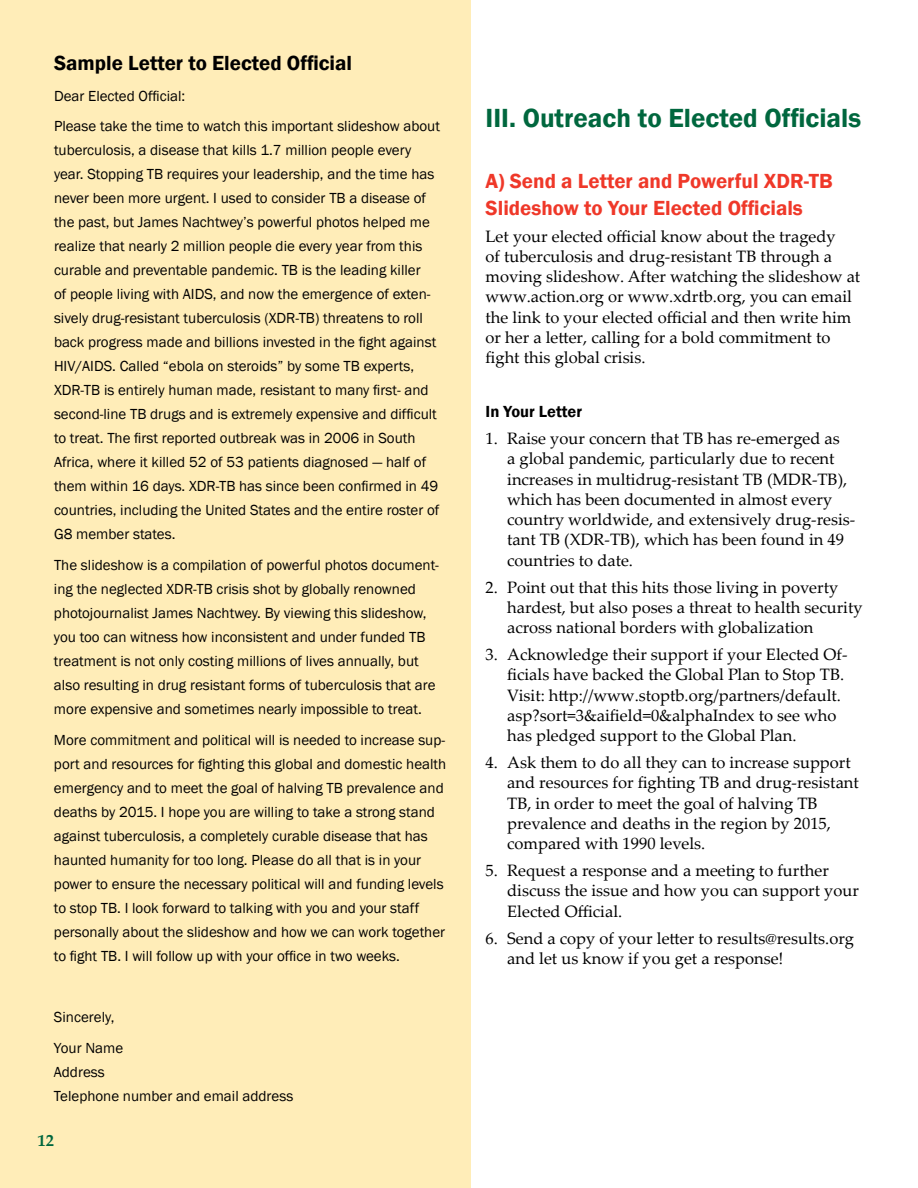
<style>
.page{position:relative;width:918px;height:1188px;background:#fff}
.page>*{position:absolute;margin:0;border:0;box-sizing:border-box;transform-origin:0 0}
.t1{font:600 27px "Franklin Gothic";color:#00673e}
.t2{font:600 21px/27px "Franklin Gothic";color:#ef3829}
.t3{font:600 21px "Franklin Gothic";color:#000}
.t4{font:16.5px/20.2px "Palatino Linotype";color:#000}
.t5{font:600 16.5px "Franklin Gothic";color:#000}
.t6{font:700 16.5px "Palatino Linotype";color:#00673e}
.t7{font:15px/24px "Franklin Gothic";color:#000}
</style>
<div class="page">
<div style="left:0;top:0;width:471px;height:1188px;background:#ffedb8"></div>
<h2 class="t3" style="left:54px;top:51px;width:300px">Sample Letter to Elected Official</h2>
<p class="t7" style="left:54px;top:80px;width:387px;line-height:30.8px">Dear Elected Official:<br>Please take the time to watch this important slideshow about</p>
<p class="t7" style="left:54px;top:138px;width:387px">tuberculosis, a disease that kills 1.7 million people every year. Stopping TB requires your leadership, and the time has never been more urgent. I used to consider TB a disease of the past, but James Nachtwey’s powerful photos helped me realize that nearly 2 million people die every year from this curable and preventable pandemic. TB is the leading killer<br>of people living with AIDS, and now the emergence of exten&shy;sively drug-resistant tuberculosis (XDR-TB) threatens to roll back progress made and billions invested in the fight against HIV/AIDS. Called “ebola on steroids” by some TB experts, XDR-TB is entirely human made, resistant to many first- and second-line TB drugs and is extremely expensive and difficult to treat. The first reported outbreak was in 2006 in South Africa, where it killed 52 of 53 patients diagnosed — half of them within 16 days. XDR-TB has since been confirmed in 49 countries, including the United States and the entire roster of G8 member states.</p>
<p class="t7" style="left:54px;top:553px;width:386px">The slideshow is a compilation of powerful photos document&shy;ing the neglected XDR-TB crisis shot by globally renowned photojournalist James Nachtwey. By viewing this slideshow, you too can witness how inconsistent and under funded TB treatment is not only costing millions of lives annually, but also resulting in drug resistant forms of tuberculosis that are more expensive and sometimes nearly impossible to treat.</p>
<p class="t7" style="left:54px;top:728px;width:394px">More commitment and political will is needed to increase sup&shy;port and resources for fighting this global and domestic health emergency and to meet the goal of halving TB prevalence and deaths by 2015. I hope you are willing to take a strong stand against tuberculosis, a completely curable disease that has haunted humanity for too long. Please do all that is in your power to ensure the necessary political will and funding levels to stop TB. I look forward to talking with you and your staff personally about the slideshow and how we can work together to fight TB. I will follow up with your office in two weeks.</p>
<p class="t7" style="left:54px;top:1002px;width:71px;line-height:30.8px">Sincerely,<br>Your Name</p>
<p class="t7" style="left:54px;top:1060px;width:241px">Address<br>Telephone number and email address</p>
<p class="t6" style="left:38px;top:1134px;width:18px">12</p>
<h1 class="t1" style="left:486px;top:102px;width:377px">III. Outreach to Elected Officials</h1>
<h2 class="t2" style="left:486px;top:167px;width:349px">A) Send a Letter and Powerful XDR-TB<br>Slideshow to Your Elected Officials</h2>
<p class="t4" style="left:486px;top:228px;width:376px">Let your elected official know about the tragedy<br>of tuberculosis and drug‑resistant TB through a moving slideshow. After watching the slideshow at www.action.org or www.xdrtb.org, you can email the link to your elected official and then write him or her a leHer, calling for a bold commitment to fight this global crisis.</p>
<p class="t5" style="left:486px;top:402px;width:98px">In Your Letter</p>
<p class="t4" style="left:507px;top:430px;width:350px;text-indent:-22px">1. Raise your concern that TB has re‑emerged as<br>a global pandemic, particularly due to recent increases in multidrug‑resistant TB (MDR‑TB), which has been documented in almost every country worldwide, and extensively drug‑resis‑ tant TB (XDR‑TB), which has been found in 49 countries to date.</p>
<p class="t4" style="left:507px;top:579px;width:357px;text-indent:-22px">2. Point out that this hits those living in poverty hardest, but also poses a threat to health security across national borders with globalization</p>
<p class="t4" style="left:507px;top:646px;width:342px;text-indent:-22px">3. Acknowledge their support if your Elected Of‑ ficials have backed the Global Plan to Stop TB.<br>Visit: hHp://www.stoptb.org/partners/default. asp?sort=3&amp;aifield=0&amp;alphaIndex to see who has pledged support to the Global Plan.</p>
<p class="t4" style="left:507px;top:754px;width:353px;text-indent:-22px">4. Ask them to do all they can to increase support and resources for fighting TB and drug‑resistant TB, in order to meet the goal of halving TB prevalence and deaths in the region by 2015, compared with 1990 levels.</p>
<p class="t4" style="left:507px;top:862px;width:353px;text-indent:-22px">5. Request a response and a meeting to further discuss the issue and how you can support your<br>Elected Official.</p>
<p class="t4" style="left:507px;top:930px;width:348px;text-indent:-22px">6. Send a copy of your leHer to results@results.org and let us know if you get a response!</p>
</div>
